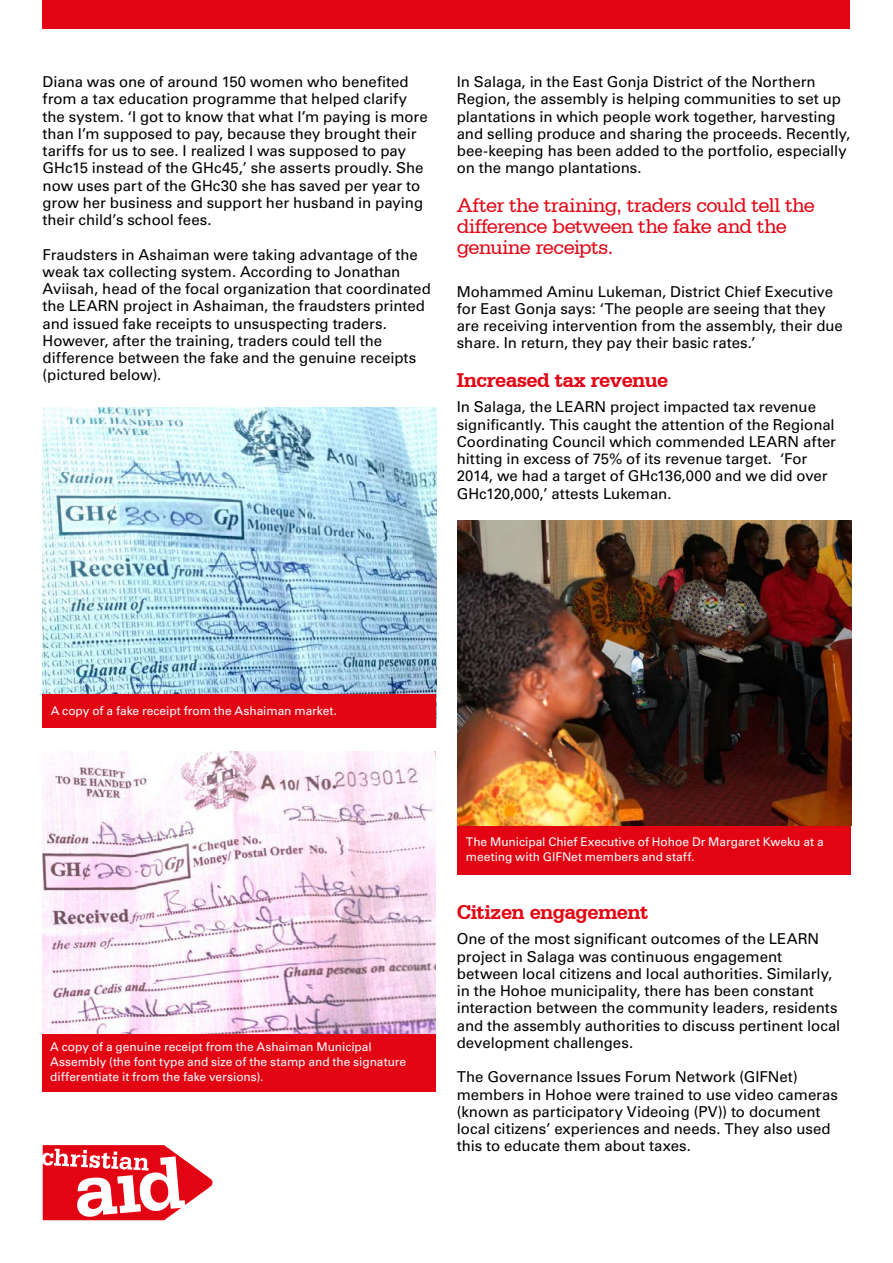
<style>
.page{position:relative;width:893px;height:1263px;background:#fff}
.page>*{position:absolute;margin:0;border:0;box-sizing:border-box;transform-origin:0 0}
.t1{font:21px/21px "Serifa BT";letter-spacing:-.025em;color:#e30413}
.t2{font:700 21px "Serifa BT";letter-spacing:-.025em;color:#e30413}
.t3{font:15px/17.2px "Univers CA";letter-spacing:-.005em;color:#000}
.t4{font:12px/15px "Univers CA";letter-spacing:-.005em;color:#fff}
</style>
<div class="page">
<div style="left:43px;top:0;width:807px;height:28px;background:#e30413"></div>
<img style="left:43px;top:407px;width:393px;height:287px">
<div style="left:42px;top:694px;width:394px;height:34px;background:#e30413"></div>
<svg style="left:43px;top:1145px;width:169px;height:75px"></svg>
<div style="left:457px;top:824px;width:394px;height:50px;background:#e30413"></div>
<img style="left:458px;top:521px;width:393px;height:304px">
<div style="left:42px;top:1032px;width:393px;height:59px;background:#e30413"></div>
<img style="left:42px;top:751px;width:394px;height:282px">
<p class="t3" style="left:43px;top:73px;width:387px">Diana was one of around 150 women who benefited from a tax education programme that helped clarify the system. ‘I got to know that what I’m paying is more than I’m supposed to pay, because they brought their tariffs for us to see. I realized I was supposed to pay GHc15 instead of the GHc45,’ she asserts proudly. She now uses part of the GHc30 she has saved per year to grow her business and support her husband in paying their child’s school fees.</p>
<p class="t3" style="left:43px;top:246px;width:390px">Fraudsters in Ashaiman were taking advantage of the weak tax collecting system. According to Jonathan Aviisah, head of the focal organization that coordinated the LEARN project in Ashaiman, the fraudsters printed and issued fake receipts to unsuspecting traders.<br>However, after the training, traders could tell the difference between the fake and the genuine receipts (pictured below).</p>
<p class="t3" style="left:457px;top:73px;width:395px">In Salaga, in the East Gonja District of the Northern Region, the assembly is helping communities to set up plantations in which people work together, harvesting and selling produce and sharing the proceeds. Recently, bee-keeping has been added to the portfolio, especially on the mango plantations.</p>
<h1 class="t1" style="left:457px;top:194px;width:360px">After the training, traders could tell the difference between the fake and the genuine receipts.</h1>
<p class="t3" style="left:457px;top:283px;width:388px">Mohammed Aminu Lukeman, District Chief Executive for East Gonja says: ‘The people are seeing that they are receiving intervention from the assembly, their due share. In return, they pay their basic rates.’</p>
<h1 class="t2" style="left:457px;top:367px;width:213px">Increased tax revenue</h1>
<p class="t3" style="left:457px;top:398px;width:381px">In Salaga, the LEARN project impacted tax revenue significantly. This caught the attention of the Regional Coordinating Council which commended LEARN after hitting in excess of 75% of its revenue target. ‘For 2014, we had a target of GHc136,000 and we did over GHc120,000,’ attests Lukeman.</p>
<p class="t4" style="left:51px;top:704px;width:288px">A copy of a fake receipt from the Ashaiman market.</p>
<p class="t4" style="left:50px;top:1039px;width:357px">A copy of a genuine receipt from the Ashaiman Municipal<br>Assembly (the font type and size of the stamp and the signature differentiate it from the fake versions).</p>
<p class="t4" style="left:466px;top:835px;width:359px">The Municipal Chief Executive of Hohoe Dr Margaret Kweku at a meeting with GIFNet members and staff.</p>
<h1 class="t2" style="left:457px;top:899px;width:193px">Citizen engagement</h1>
<p class="t3" style="left:457px;top:930px;width:385px">One of the most significant outcomes of the LEARN project in Salaga was continuous engagement between local citizens and local authorities. Similarly, in the Hohoe municipality, there has been constant interaction between the community leaders, residents and the assembly authorities to discuss pertinent local development challenges.</p>
<p class="t3" style="left:457px;top:1068px;width:383px">The Governance Issues Forum Network (GIFNet) members in Hohoe were trained to use video cameras (known as participatory Videoing (PV)) to document local citizens’ experiences and needs. They also used this to educate them about taxes.</p>
</div>
